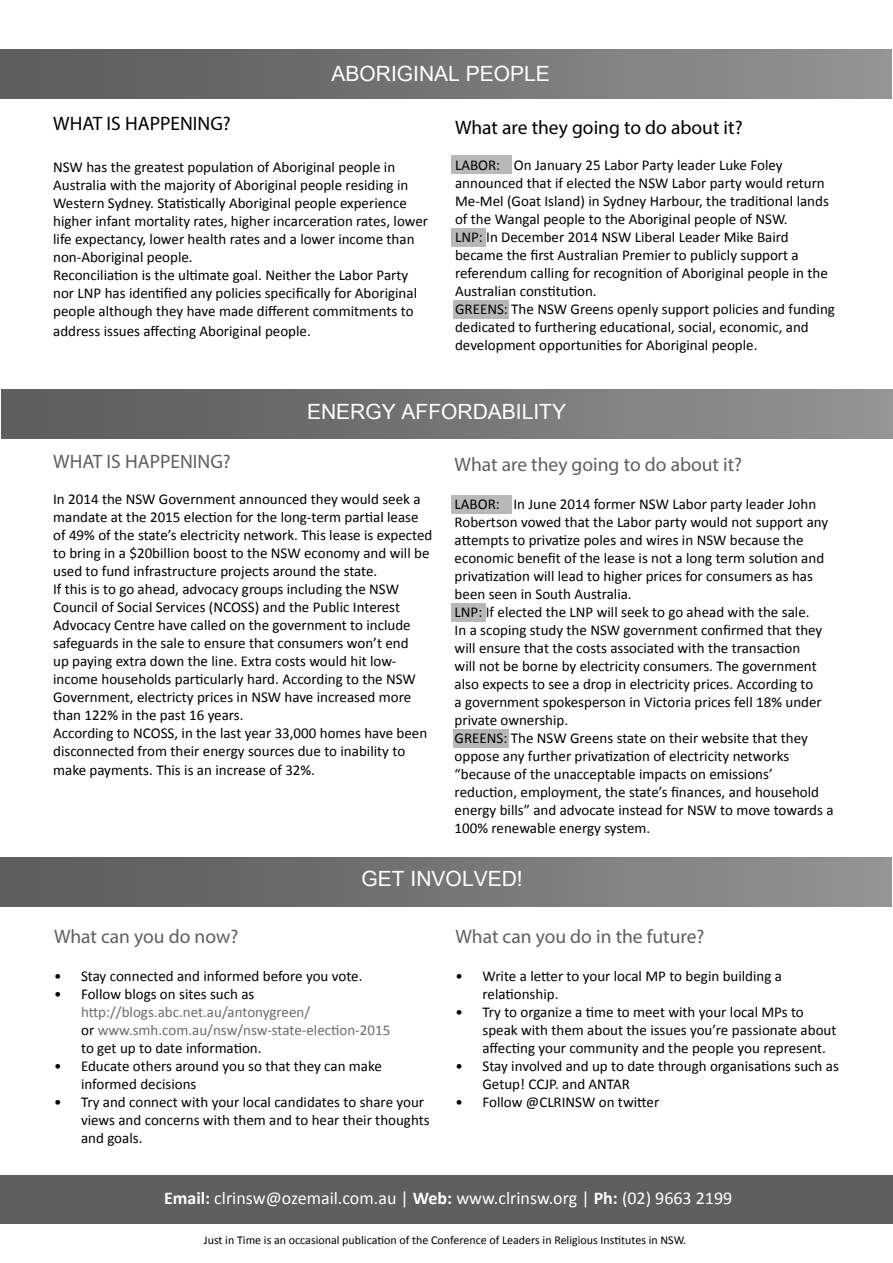
<style>
.page{position:relative;width:893px;height:1263px;background:#fff}
.page>*{position:absolute;margin:0;border:0;box-sizing:border-box;transform-origin:0 0}
.t1{font:21px "Arial Unicode MS";color:#fff}
.t2{font:19.5px "Myriad Pro";color:#5f5f5f}
.t3{font:19.5px "Myriad Pro";color:#000}
.t4{font:18px "Calibri";color:#fff}
.t5{font:15px/18px "Calibri";color:#000}
.t6{font:15px/18px "Calibri";color:#6b6b6b}
.t7{font:12px "Calibri";color:#000}
.s1{color:#000}
.s2{font-weight:700}
</style>
<div class="page">
<div style="left:0;top:1175px;width:893px;height:49px;background:#5f5f5f"></div>
<div style="left:453px;top:729px;width:56px;height:18px;background:#b8b8b8"></div>
<div style="left:451px;top:495px;width:60px;height:18px;background:#b8b8b8"></div>
<div style="left:451px;top:603px;width:34px;height:19px;background:#b8b8b8"></div>
<div style="left:1px;top:390px;width:892px;height:49px;background:linear-gradient(to right,#5a5a5a,#939393)"></div>
<div style="left:0;top:857px;width:892px;height:49px;background:linear-gradient(to right,#5a5a5a,#939393)"></div>
<div style="left:453px;top:301px;width:56px;height:18px;background:#b8b8b8"></div>
<div style="left:452px;top:155px;width:60px;height:19px;background:#b8b8b8"></div>
<div style="left:0;top:49px;width:892px;height:49px;background:linear-gradient(to right,#5a5a5a,#939393)"></div>
<div style="left:452px;top:228px;width:34px;height:18px;background:#b8b8b8"></div>
<h1 class="t1" style="left:331px;top:59px;width:220px">ABORIGINAL PEOPLE</h1>
<h2 class="t3" style="left:53px;top:112px;width:179px">WHAT IS HAPPENING?</h2>
<p class="t5" style="left:53px;top:158px;width:377px">NSW has the greatest population of Aboriginal people in Australia with the majority of Aboriginal people residing in Western Sydney. Statistically Aboriginal people experience higher infant mortality rates, higher incarceration rates, lower life expectancy, lower health rates and a lower income than non-Aboriginal people.<br>Reconciliation is the ultimate goal. Neither the Labor Party nor LNP has identified any policies specifically for Aboriginal people although they have made different commitments to</p>
<p class="t5" style="left:53px;top:322px;width:259px">address issues affecting Aboriginal people.</p>
<h2 class="t3" style="left:455px;top:115px;width:289px">What are they going to do about it?</h2>
<p class="t5" style="left:455px;top:156px;width:381px">LABOR: On January 25 Labor Party leader Luke Foley announced that if elected the NSW Labor party would return Me-Mel (Goat Island) in Sydney Harbour, the traditional lands of the Wangal people to the Aboriginal people of NSW.<br>LNP: In December 2014 NSW Liberal Leader Mike Baird became the first Australian Premier to publicly support a referendum calling for recognition of Aboriginal people in the Australian constitution.<br>GREENS: The NSW Greens openly support policies and funding dedicated to furthering educational, social, economic, and development opportunities for Aboriginal people.</p>
<h1 class="t1" style="left:307px;top:396px;width:261px">ENERGY AFFORDABILITY</h1>
<h2 class="t2" style="left:53px;top:449px;width:179px">WHAT IS HAPPENING?</h2>
<p class="t5" style="left:53px;top:490px;width:381px">In 2014 the NSW Government announced they would seek a mandate at the 2015 election for the long-term partial lease of 49% of the state’s electricity network. This lease is expected to bring in a $20billion boost to the NSW economy and will be used to fund infrastructure projects around the state.<br>If this is to go ahead, advocacy groups including the NSW Council of Social Services (NCOSS) and the Public Interest Advocacy Centre have called on the government to include safeguards in the sale to ensure that consumers won’t end<br>up paying extra down the line. Extra costs would hit low&shy;income households particularly hard. According to the NSW Government, electricty prices in NSW have increased more than 122% in the past 16 years.<br>According to NCOSS, in the last year 33,000 homes have been disconnected from their energy sources due to inability to</p>
<p class="t5" style="left:53px;top:761px;width:263px">make payments. This is an increase of 32%.</p>
<h2 class="t2" style="left:455px;top:452px;width:289px">What are they going to do about it?</h2>
<p class="t5" style="left:455px;top:495px;width:380px">LABOR: In June 2014 former NSW Labor party leader John Robertson vowed that the Labor party would not support any attempts to privatize poles and wires in NSW because the economic benefit of the lease is not a long term solution and privatization will lead to higher prices for consumers as has been seen in South Australia.<br>LNP: If elected the LNP will seek to go ahead with the sale.<br>In a scoping study the NSW government confirmed that they will ensure that the costs associated with the transaction<br>will not be borne by electricity consumers. The government also expects to see a drop in electricity prices. According to<br>a government spokesperson in Victoria prices fell 18% under private ownership.<br>GREENS: The NSW Greens state on their website that they oppose any further privatization of electricity networks “because of the unacceptable impacts on emissions’ reduction, employment, the state’s finances, and household energy bills” and advocate instead for NSW to move towards a 100% renewable energy system.</p>
<h1 class="t1" style="left:362px;top:864px;width:163px">GET INVOLVED!</h1>
<h2 class="t2" style="left:54px;top:924px;width:186px">What can you do now?</h2>
<p class="t5" style="left:54px;top:966px;width:310px">• Stay connected and informed before you vote.</p>
<p class="t5" style="left:54px;top:984px;width:202px">• Follow blogs on sites such as</p>
<p class="t6" style="left:81px;top:1002px;width:311px">http://blogs.abc.net.au/antonygreen/<br><span class="s1">or</span> www.smh.com.au/nsw/nsw-state-election-2015 <span class="s1">to get up to date information.</span></p>
<p class="t5" style="left:81px;top:1056px;width:302px;text-indent:-27px">• Educate others around you so that they can make informed decisions</p>
<p class="t5" style="left:81px;top:1092px;width:350px;text-indent:-27px">• Try and connect with your local candidates to share your views and concerns with them and to hear their thoughts and goals.</p>
<h2 class="t2" style="left:455px;top:924px;width:250px">What can you do in the future?</h2>
<p class="t5" style="left:482px;top:966px;width:301px;text-indent:-27px">• Write a letter to your local MP to begin building a relationship.</p>
<p class="t5" style="left:482px;top:1002px;width:355px;text-indent:-27px">• Try to organize a time to meet with your local MPs to speak with them about the issues you’re passionate about affecting your community and the people you represent.</p>
<p class="t5" style="left:482px;top:1056px;width:358px;text-indent:-27px">• Stay involved and up to date through organisations such as<br>Getup! CCJP. and ANTAR</p>
<p class="t5" style="left:455px;top:1092px;width:205px">• Follow @CLRINSW on twitter</p>
<p class="t4" style="left:164px;top:1186px;width:570px"><span class="s2">Email:</span> clrinsw@ozemail.com.au | <span class="s2">Web:</span> www.clrinsw.org | <span class="s2">Ph:</span> (02) 9663 2199</p>
<p class="t7" style="left:204px;top:1232px;width:484px">Just in Time is an occasional publication of the Conference of Leaders in Religious Institutes in NSW.</p>
</div>
